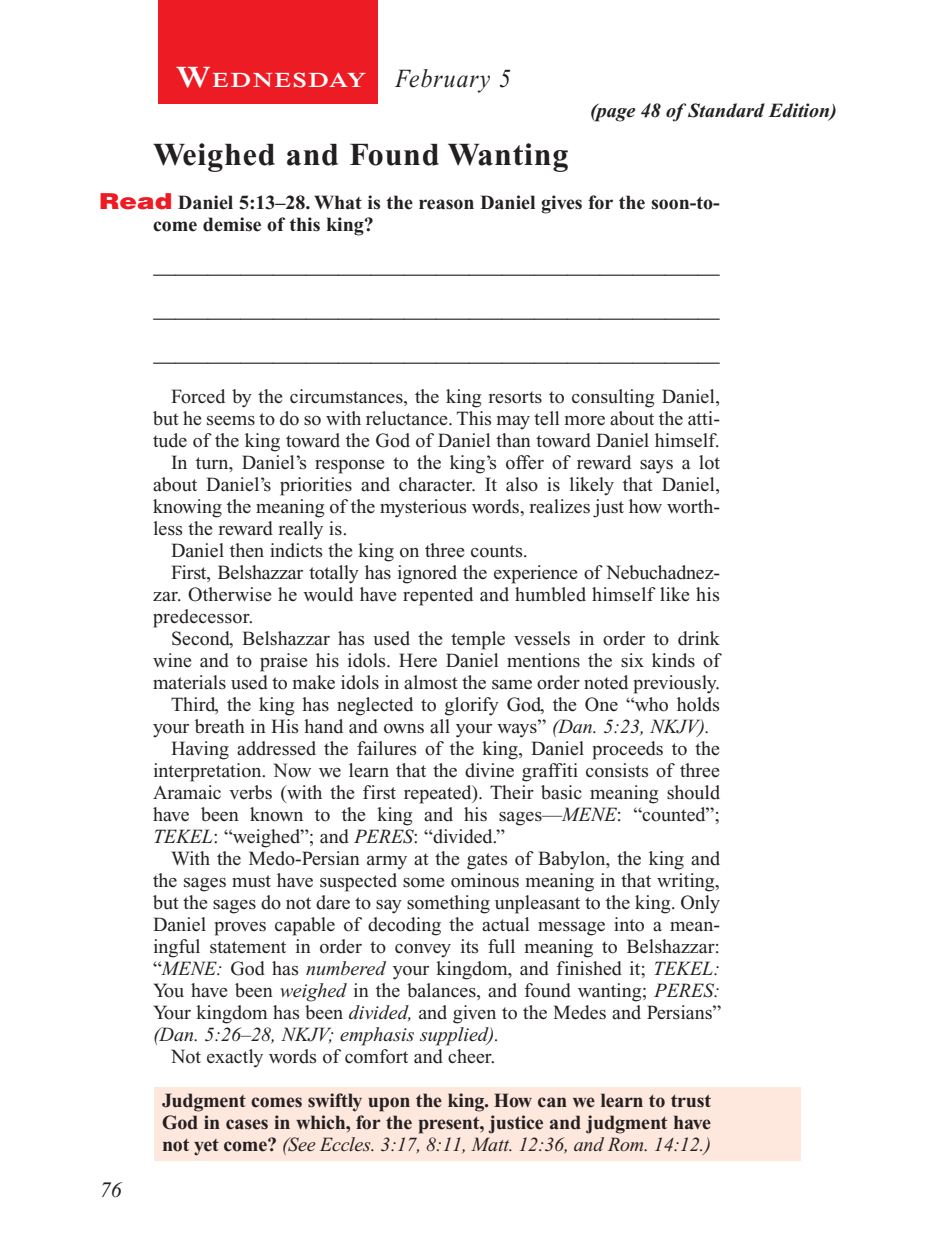
<style>
.page{position:relative;width:936px;height:1260px;background:#fff}
.page>*{position:absolute;margin:0;border:0;box-sizing:border-box;transform-origin:0 0}
.Head{font:700 32px "Times New Roman PS Std";letter-spacing:.025em;color:#231f20}
.Lesson_Dates{font:italic 26px "Times New Roman PS Std";letter-spacing:.05em;color:#231f20;scale:.9 1}
.Blank_Lines{font:22px "Times New Roman PS Std";color:#231f20}
.PageNumbers{font:italic 22px "Times New Roman PS Std";color:#231f20}
.Daily_Header{font:600 21px "Times NRMT Std";letter-spacing:.07em;color:#fff;scale:1.1 1}
.Body{font:20px/22px "Times New Roman PS Std";color:#231f20;text-align:justify}
.x-screened_box-text{font:700 20px/22px "Times New Roman PS Std";letter-spacing:-.01em;color:#231f20;text-align:justify}
.Question_NO_SB{font:700 20px/22px "Times New Roman PS Std";color:#231f20}
.Page_from_SE{font:italic 700 20px "Times New Roman PS Std";color:#231f20}
.s1{font-size:30px}
.s2{font-family:"Helvetica LT Std";font-weight:900;font-size:22px;color:#ed1c24}
.s3{font-style:italic}
.s4{font-weight:400;font-style:italic}
</style>
<div class="page">
<div style="left:158px;top:0;width:220px;height:103px;background:#ed1c24"></div>
<div style="left:155px;top:1087px;width:646px;height:74px;background:#fee7dd"></div>
<p class="Daily_Header" style="left:176px;top:68px;width:175px"><span class="s1">W</span>EDNESDAY</p>
<p class="Lesson_Dates" style="left:396px;top:65px;width:130px">February 5</p>
<p class="Page_from_SE" style="left:590px;top:100px;width:248px">(page 48 of Standard Edition)</p>
<p class="Head" style="left:153px;top:137px;width:417px">Weighed and Found Wanting</p>
<p class="Question_NO_SB" style="left:153px;top:191px;width:568px;text-indent:-54px"><span class="s2">Read</span> Daniel 5:13–28. What is the reason Daniel gives for the soon-to&shy;come demise of this king?</p>
<p class="Blank_Lines" style="left:153px;top:254px;width:568px">____________________________________________________</p>
<p class="Blank_Lines" style="left:153px;top:298px;width:568px">____________________________________________________</p>
<p class="PageNumbers" style="left:100px;top:1178px;width:23px">76</p>
<p class="Blank_Lines" style="left:153px;top:342px;width:568px">____________________________________________________</p>
<p class="Body" style="left:153px;top:385px;width:568px;text-indent:18px">Forced by the circumstances, the king resorts to consulting Daniel, but he seems to do so with reluctance. This may tell more about the atti&shy;tude of the king toward the God of Daniel than toward Daniel himself.</p>
<p class="Body" style="left:153px;top:451px;width:569px;text-indent:18px">In turn, Daniel’s response to the king’s offer of reward says a lot about Daniel’s priorities and character. It also is likely that Daniel, knowing the meaning of the mysterious words, realizes just how worth&shy;less the reward really is.</p>
<p class="Body" style="left:171px;top:539px;width:358px">Daniel then indicts the king on three counts.</p>
<p class="Body" style="left:153px;top:561px;width:569px;text-indent:18px">First, Belshazzar totally has ignored the experience of Nebuchadnez&shy;zar. Otherwise he would have repented and humbled himself like his predecessor.</p>
<p class="Body" style="left:153px;top:627px;width:569px;text-indent:18px">Second, Belshazzar has used the temple vessels in order to drink wine and to praise his idols. Here Daniel mentions the six kinds of materials used to make idols in almost the same order noted previously.</p>
<p class="Body" style="left:153px;top:693px;width:569px;text-indent:18px">Third, the king has neglected to glorify God, the One “who holds your breath in His hand and owns all your ways” <span class="s3">(Dan. 5:23, NKJV).</span></p>
<p class="Body" style="left:153px;top:737px;width:569px;text-indent:18px">Having addressed the failures of the king, Daniel proceeds to the interpretation. Now we learn that the divine graffiti consists of three Aramaic verbs (with the first repeated). Their basic meaning should have been known to the king and his sages—<span class="s3">MENE</span>: “counted”; <span class="s3">TEKEL</span>: “weighed”; and <span class="s3">PERES</span>: “divided.”</p>
<p class="Body" style="left:153px;top:847px;width:570px;text-indent:18px">With the Medo-Persian army at the gates of Babylon, the king and the sages must have suspected some ominous meaning in that writing, but the sages do not dare to say something unpleasant to the king. Only Daniel proves capable of decoding the actual message into a mean&shy;ingful statement in order to convey its full meaning to Belshazzar: “<span class="s3">MENE:</span> God has <span class="s3">numbered</span> your kingdom, and finished it; <span class="s3">TEKEL:<br></span>You have been <span class="s3">weighed</span> in the balances, and found wanting; <span class="s3">PERES:<br></span>Your kingdom has been <span class="s3">divided,</span> and given to the Medes and Persians” <span class="s3">(Dan. 5:26–28, NKJV; emphasis supplied).</span></p>
<p class="Body" style="left:171px;top:1045px;width:326px">Not exactly words of comfort and cheer.</p>
<p class="x-screened_box-text" style="left:162px;top:1089px;width:551px">Judgment comes swiftly upon the king. How can we learn to trust God in cases in which, for the present, justice and judgment have not yet come? <span class="s4">(See Eccles. 3:17, 8:11, Matt. 12:36, and Rom. 14:12.)</span></p>
</div>
